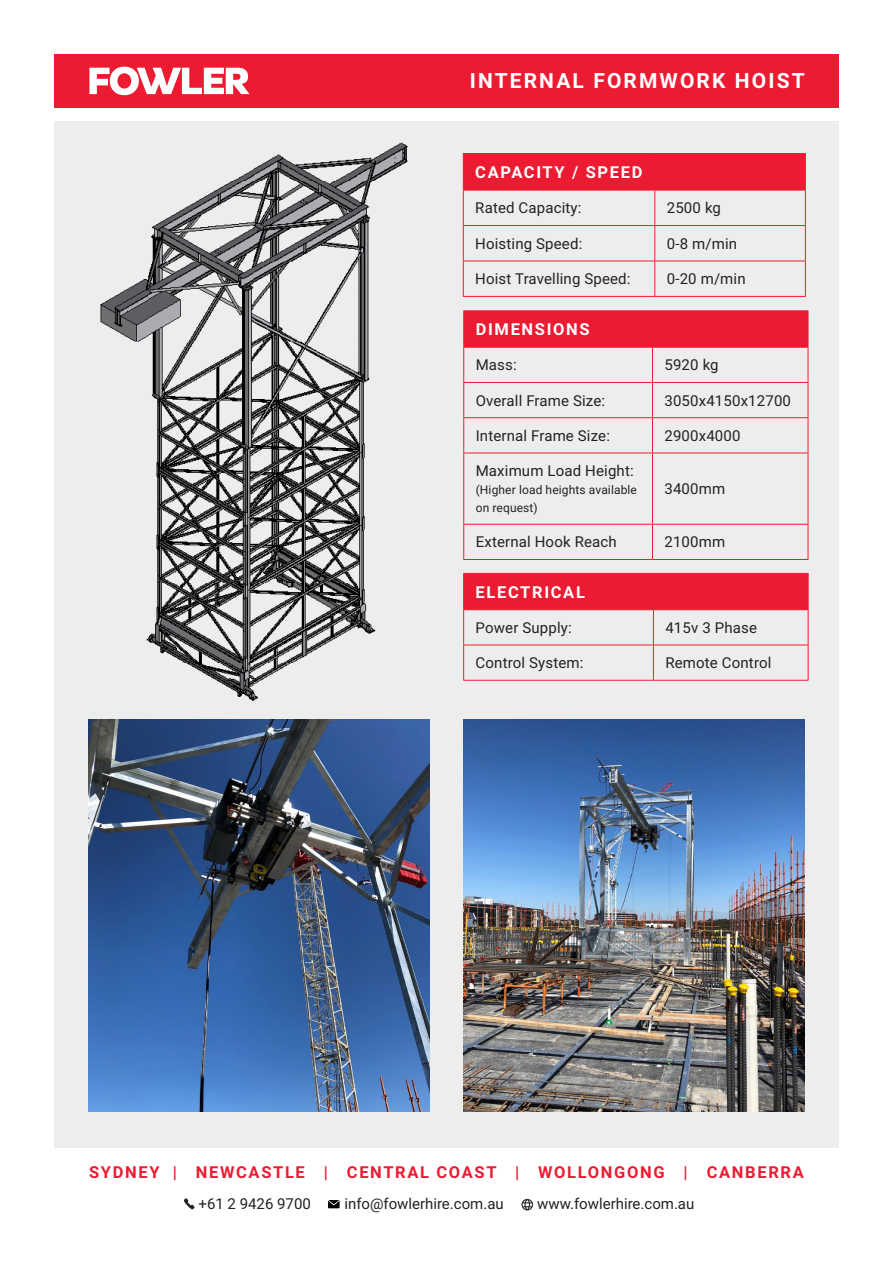
<style>
.page{position:relative;width:893px;height:1263px;background:#fff}
.page>*{position:absolute;margin:0;border:0;box-sizing:border-box;transform-origin:0 0}
.t1{font:700 21px "Roboto";letter-spacing:.1em;color:#fff}
.t2{font:700 16.5px "Roboto";letter-spacing:.1em;color:#ed1b32}
.t3{font:700 16.5px "Roboto";letter-spacing:.1em;color:#fff}
.t4{font:15px "Roboto";letter-spacing:.01em;color:#222}
.t5{font:12px/18px "Roboto";letter-spacing:.01em;color:#222}
</style>
<div class="page">
<div style="left:54px;top:54px;width:785px;height:54px;background:#ed1b32"></div>
<svg style="left:89px;top:67px;width:161px;height:28px"></svg>
<svg style="left:521px;top:1199px;width:12px;height:11px"></svg>
<svg style="left:184px;top:1198px;width:11px;height:11px"></svg>
<svg style="left:328px;top:1200px;width:12px;height:8px"></svg>
<div style="left:54px;top:121px;width:785px;height:1027px;background:#ededee"></div>
<img style="left:100px;top:142px;width:308px;height:559px">
<img style="left:89px;top:720px;width:341px;height:391px">
<img style="left:464px;top:720px;width:340px;height:391px">
<div style="left:464px;top:154px;width:341px;height:36px;background:#ed1b32"></div>
<hr style="left:463px;top:153px;width:192px;height:1px;background:#ed1b32">
<hr style="left:463px;top:154px;width:1px;height:36px;background:#ed1b32">
<hr style="left:655px;top:153px;width:151px;height:1px;background:#ed1b32">
<hr style="left:654px;top:154px;width:1px;height:36px;background:#ed1b32">
<hr style="left:805px;top:154px;width:1px;height:36px;background:#ed1b32">
<hr style="left:463px;top:190px;width:192px;height:1px;background:#ed1b32">
<hr style="left:463px;top:190px;width:1px;height:35px;background:#ed1b32">
<hr style="left:655px;top:190px;width:151px;height:1px;background:#ed1b32">
<hr style="left:654px;top:190px;width:1px;height:35px;background:#ed1b32">
<hr style="left:805px;top:190px;width:1px;height:35px;background:#ed1b32">
<hr style="left:463px;top:225px;width:192px;height:1px;background:#ed1b32">
<hr style="left:463px;top:226px;width:1px;height:35px;background:#ed1b32">
<hr style="left:655px;top:225px;width:151px;height:1px;background:#ed1b32">
<hr style="left:654px;top:226px;width:1px;height:35px;background:#ed1b32">
<hr style="left:805px;top:226px;width:1px;height:35px;background:#ed1b32">
<hr style="left:463px;top:261px;width:192px;height:1px;background:#ed1b32">
<hr style="left:463px;top:261px;width:1px;height:35px;background:#ed1b32">
<hr style="left:655px;top:261px;width:151px;height:1px;background:#ed1b32">
<hr style="left:654px;top:261px;width:1px;height:35px;background:#ed1b32">
<hr style="left:805px;top:261px;width:1px;height:35px;background:#ed1b32">
<hr style="left:463px;top:296px;width:192px;height:1px;background:#ed1b32">
<hr style="left:655px;top:296px;width:151px;height:1px;background:#ed1b32">
<div style="left:464px;top:311px;width:344px;height:36px;background:#ed1b32"></div>
<hr style="left:463px;top:310px;width:189px;height:1px;background:#ed1b32">
<hr style="left:463px;top:311px;width:1px;height:36px;background:#ed1b32">
<hr style="left:652px;top:310px;width:156px;height:1px;background:#ed1b32">
<hr style="left:652px;top:311px;width:1px;height:36px;background:#ed1b32">
<hr style="left:808px;top:311px;width:1px;height:36px;background:#ed1b32">
<hr style="left:463px;top:347px;width:189px;height:1px;background:#ed1b32">
<hr style="left:463px;top:348px;width:1px;height:34px;background:#ed1b32">
<hr style="left:652px;top:347px;width:156px;height:1px;background:#ed1b32">
<hr style="left:652px;top:348px;width:1px;height:34px;background:#ed1b32">
<hr style="left:808px;top:348px;width:1px;height:34px;background:#ed1b32">
<hr style="left:463px;top:382px;width:189px;height:1px;background:#ed1b32">
<hr style="left:463px;top:383px;width:1px;height:34px;background:#ed1b32">
<hr style="left:652px;top:382px;width:156px;height:1px;background:#ed1b32">
<hr style="left:652px;top:383px;width:1px;height:34px;background:#ed1b32">
<hr style="left:808px;top:383px;width:1px;height:34px;background:#ed1b32">
<hr style="left:463px;top:417px;width:189px;height:1px;background:#ed1b32">
<hr style="left:463px;top:418px;width:1px;height:35px;background:#ed1b32">
<hr style="left:652px;top:417px;width:156px;height:1px;background:#ed1b32">
<hr style="left:652px;top:418px;width:1px;height:35px;background:#ed1b32">
<hr style="left:808px;top:418px;width:1px;height:35px;background:#ed1b32">
<hr style="left:463px;top:453px;width:189px;height:1px;background:#ed1b32">
<hr style="left:463px;top:453px;width:1px;height:71px;background:#ed1b32">
<hr style="left:652px;top:453px;width:156px;height:1px;background:#ed1b32">
<hr style="left:652px;top:453px;width:1px;height:71px;background:#ed1b32">
<hr style="left:808px;top:453px;width:1px;height:71px;background:#ed1b32">
<hr style="left:463px;top:524px;width:189px;height:1px;background:#ed1b32">
<hr style="left:463px;top:525px;width:1px;height:34px;background:#ed1b32">
<hr style="left:652px;top:524px;width:156px;height:1px;background:#ed1b32">
<hr style="left:652px;top:525px;width:1px;height:34px;background:#ed1b32">
<hr style="left:808px;top:525px;width:1px;height:34px;background:#ed1b32">
<hr style="left:463px;top:559px;width:189px;height:1px;background:#ed1b32">
<hr style="left:652px;top:559px;width:156px;height:1px;background:#ed1b32">
<div style="left:464px;top:574px;width:344px;height:35px;background:#ed1b32"></div>
<hr style="left:463px;top:573px;width:190px;height:1px;background:#ed1b32">
<hr style="left:463px;top:574px;width:1px;height:35px;background:#ed1b32">
<hr style="left:653px;top:573px;width:155px;height:1px;background:#ed1b32">
<hr style="left:653px;top:574px;width:1px;height:35px;background:#ed1b32">
<hr style="left:808px;top:574px;width:1px;height:35px;background:#ed1b32">
<hr style="left:463px;top:609px;width:190px;height:1px;background:#ed1b32">
<hr style="left:463px;top:610px;width:1px;height:35px;background:#ed1b32">
<hr style="left:653px;top:609px;width:155px;height:1px;background:#ed1b32">
<hr style="left:653px;top:610px;width:1px;height:35px;background:#ed1b32">
<hr style="left:808px;top:610px;width:1px;height:35px;background:#ed1b32">
<hr style="left:463px;top:645px;width:190px;height:1px;background:#ed1b32">
<hr style="left:463px;top:645px;width:1px;height:35px;background:#ed1b32">
<hr style="left:653px;top:645px;width:155px;height:1px;background:#ed1b32">
<hr style="left:653px;top:645px;width:1px;height:35px;background:#ed1b32">
<hr style="left:808px;top:645px;width:1px;height:35px;background:#ed1b32">
<hr style="left:463px;top:680px;width:190px;height:1px;background:#ed1b32">
<hr style="left:653px;top:680px;width:155px;height:1px;background:#ed1b32">
<h1 class="t1" style="left:470px;top:66px;width:336px">INTERNAL FORMWORK HOIST</h1>
<p class="t3" style="left:475px;top:161px;width:169px">CAPACITY / SPEED</p>
<p class="t4" style="left:475px;top:198px;width:108px">Rated Capacity:</p>
<p class="t4" style="left:667px;top:198px;width:56px">2500 kg</p>
<p class="t4" style="left:475px;top:233px;width:108px">Hoisting Speed:</p>
<p class="t4" style="left:667px;top:233px;width:72px">0-8 m/min</p>
<p class="t4" style="left:475px;top:268px;width:157px">Hoist Travelling Speed:</p>
<p class="t4" style="left:667px;top:268px;width:80px">0-20 m/min</p>
<p class="t3" style="left:476px;top:318px;width:115px">DIMENSIONS</p>
<p class="t4" style="left:476px;top:355px;width:42px">Mass:</p>
<p class="t4" style="left:664px;top:355px;width:56px">5920 kg</p>
<p class="t4" style="left:476px;top:390px;width:131px">Overall Frame Size:</p>
<p class="t4" style="left:664px;top:390px;width:128px">3050x4150x12700</p>
<p class="t4" style="left:476px;top:425px;width:136px">Internal Frame Size:</p>
<p class="t4" style="left:664px;top:425px;width:78px">2900x4000</p>
<p class="t4" style="left:476px;top:460px;width:159px">Maximum Load Height:</p>
<p class="t5" style="left:476px;top:480px;width:163px">(Higher load heights available on request)</p>
<p class="t4" style="left:664px;top:478px;width:62px">3400mm</p>
<p class="t4" style="left:476px;top:532px;width:142px">External Hook Reach</p>
<p class="t4" style="left:664px;top:532px;width:62px">2100mm</p>
<p class="t3" style="left:476px;top:580px;width:111px">ELECTRICAL</p>
<p class="t4" style="left:476px;top:617px;width:98px">Power Supply:</p>
<p class="t4" style="left:665px;top:617px;width:93px">415v 3 Phase</p>
<p class="t4" style="left:476px;top:652px;width:109px">Control System:</p>
<p class="t4" style="left:665px;top:652px;width:108px">Remote Control</p>
<p class="t2" style="left:89px;top:1161px;width:716px">SYDNEY | NEWCASTLE | CENTRAL COAST | WOLLONGONG | CANBERRA</p>
<p class="t4" style="left:199px;top:1193px;width:114px">+61 2 9426 9700</p>
<p class="t4" style="left:344px;top:1193px;width:161px">info@fowlerhire.com.au</p>
<p class="t4" style="left:537px;top:1193px;width:159px">www.fowlerhire.com.au</p>
</div>
